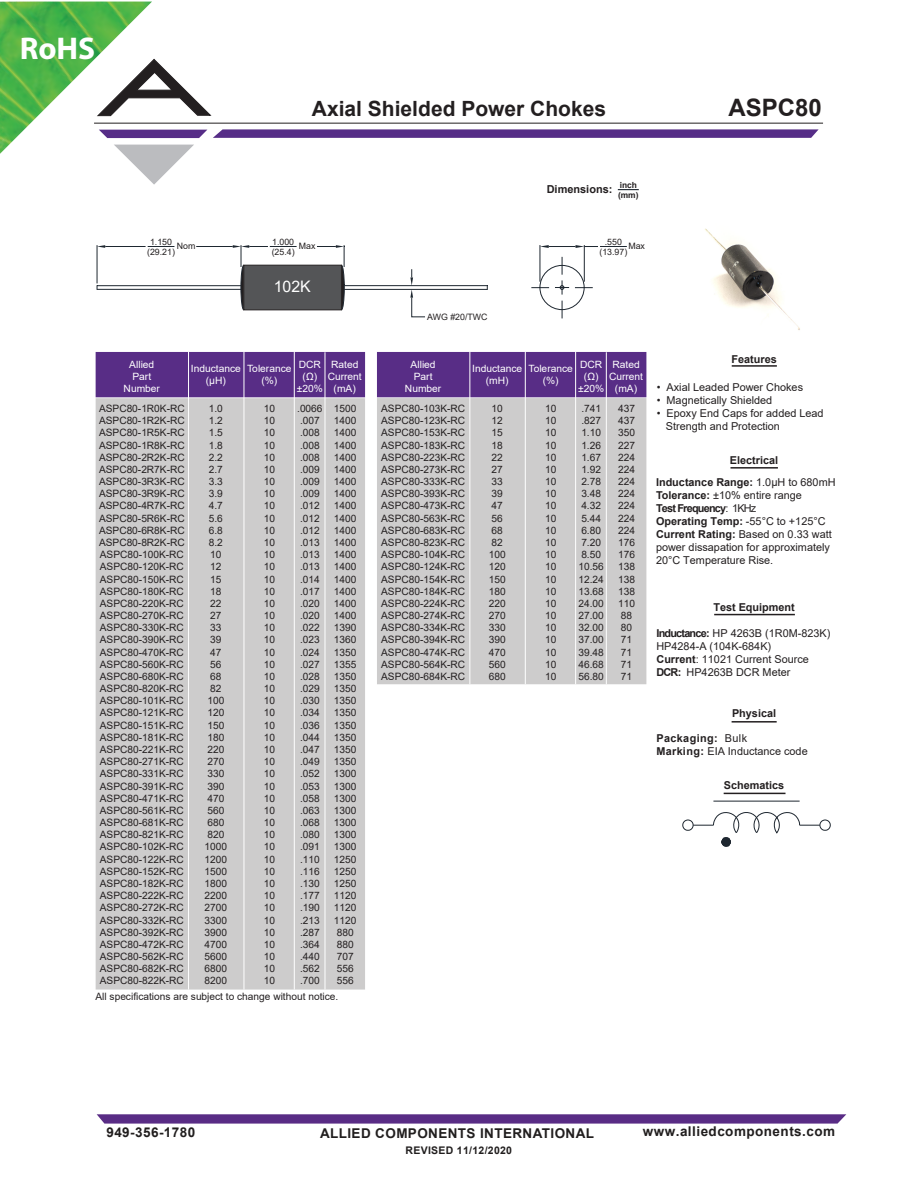
<style>
.page{position:relative;width:918px;height:1188px;background:#fff}
.page>*{position:absolute;margin:0;border:0;box-sizing:border-box;transform-origin:0 0}
.t1{font:700 31.5px "Myriad Pro";color:#fff}
.t2{font:700 24px "Arial";color:#231f20}
.t3{font:700 21px "Arial";color:#231f20}
.t4{font:15.9px "Arial";color:#fff}
.t5{font:700 13.5px "Arial";letter-spacing:.03em;color:#211e1e}
.t6{font:700 10.95px "Arial";color:#231f20}
.t7{font:10.8px/13px "Arial";color:#231f20}
.t8{font:700 10.8px/21.8px "Arial";color:#231f20}
.t9{font:700 10.5px "Arial";letter-spacing:.03em;color:#211e1e}
.t10{font:10.2px/12.1px "Arial";color:#231f20}
.t11{font:10.05px/12px "Arial";color:#fff;text-align:center}
.t12{font:8.85px/10.5px "Arial";color:#231f20;text-align:center}
.t13{font:700 8.4px/10.1px "Arial";color:#231f20}
.s1{font-weight:400}
.s2{font-weight:700}
</style>
<div class="page">
<div style="left:96px;top:352px;width:269px;height:45px;background:#582d86"></div>
<div style="left:96px;top:398px;width:269px;height:592px;background:#cdcccc"></div>
<hr style="left:325px;top:352px;width:1px;height:638px;background:#fff">
<hr style="left:188px;top:352px;width:1px;height:638px;background:#fff">
<hr style="left:244px;top:351px;width:1px;height:639px;background:#fff">
<hr style="left:294px;top:351px;width:1px;height:639px;background:#fff">
<hr style="left:732px;top:365px;width:45px;height:2px;background:#231f20">
<hr style="left:731px;top:467px;width:47px;height:2px;background:#231f20">
<hr style="left:732px;top:721px;width:45px;height:2px;background:#231f20">
<hr style="left:724px;top:793px;width:62px;height:1px;background:#231f20">
<hr style="left:94px;top:123px;width:729px;height:1px;background:#231f20">
<svg style="left:152px;top:138px;width:47px;height:1px"></svg>
<svg style="left:152px;top:58px;width:59px;height:58px"></svg>
<svg style="left:213px;top:129px;width:606px;height:9px;background:#623c8f"></svg>
<svg style="left:152px;top:130px;width:55px;height:8px"></svg>
<svg style="left:123px;top:145px;width:71px;height:40px"></svg>
<svg style="left:97px;top:1114px;width:749px;height:10px;background:#663c8e"></svg>
<img style="left:0;top:2px;width:152px;height:152px">
<div style="left:377px;top:352px;width:269px;height:45px;background:#582d86"></div>
<div style="left:377px;top:398px;width:269px;height:286px;background:#cdcccc"></div>
<hr style="left:606px;top:352px;width:1px;height:332px;background:#fff">
<hr style="left:469px;top:352px;width:1px;height:332px;background:#fff">
<hr style="left:525px;top:351px;width:1px;height:333px;background:#fff">
<hr style="left:575px;top:351px;width:1px;height:333px;background:#fff">
<hr style="left:714px;top:614px;width:81px;height:1px;background:#231f20">
<hr style="left:344px;top:289px;width:143px;height:1px;background:#1e2730">
<hr style="left:344px;top:285px;width:143px;height:1px;background:#1e2730">
<hr style="left:97px;top:245px;width:1px;height:38px;background:#1e2730">
<hr style="left:105px;top:246px;width:41px;height:1px;background:#1e2730">
<svg style="left:97px;top:245px;width:8px;height:3px"></svg>
<hr style="left:196px;top:246px;width:37px;height:1px;background:#1e2730">
<hr style="left:97px;top:285px;width:144px;height:1px;background:#1e2730">
<hr style="left:97px;top:289px;width:144px;height:1px;background:#1e2730">
<hr style="left:540px;top:245px;width:1px;height:37px;background:#1e2730">
<hr style="left:584px;top:245px;width:1px;height:37px;background:#1e2730">
<svg style="left:410px;top:269px;width:15px;height:48px"></svg>
<svg style="left:562px;top:301px;width:1px;height:17px"></svg>
<svg style="left:531px;top:287px;width:18px;height:2px"></svg>
<svg style="left:575px;top:287px;width:18px;height:2px"></svg>
<hr style="left:713px;top:801px;width:87px;height:1px;background:#1e2730">
<svg style="left:148px;top:246px;width:26px;height:1px"></svg>
<svg style="left:618px;top:189px;width:21px;height:1px"></svg>
<svg style="left:540px;top:245px;width:87px;height:3px"></svg>
<svg style="left:555px;top:257px;width:14px;height:38px"></svg>
<div style="left:540px;top:265px;width:44px;height:45px;border:1px solid #1e2730;border-radius:50%"></div>
<svg style="left:233px;top:245px;width:64px;height:66px"></svg>
<svg style="left:317px;top:245px;width:28px;height:65px"></svg>
<div style="left:244px;top:265px;width:98px;height:45px;background:#545557;border:1px solid #231f20"></div>
<svg style="left:682px;top:812px;width:149px;height:35px"></svg>
<img style="left:705px;top:228px;width:95px;height:102px">
<h1 class="t1" style="left:20px;top:28px;width:77px">RoHS</h1>
<h3 class="t3" style="left:312px;top:93px;width:296px">Axial Shielded Power Chokes</h3>
<h2 class="t2" style="left:729px;top:90px;width:95px">ASPC80</h2>
<p class="t13" style="left:618px;top:180px;width:22px">inch (mm)</p>
<p class="t6" style="left:547px;top:182px;width:67px">Dimensions:</p>
<p class="t12" style="left:147px;top:236px;width:29px">1.150 (29.21)</p>
<p class="t12" style="left:177px;top:241px;width:20px">Nom</p>
<p class="t12" style="left:599px;top:236px;width:29px">.550 (13.97)</p>
<p class="t12" style="left:628px;top:241px;width:18px">Max</p>
<p class="t12" style="left:272px;top:236px;width:24px;text-align:left">1.000 (25.4)</p>
<p class="t12" style="left:299px;top:241px;width:18px">Max</p>
<h3 class="t4" style="left:274px;top:275px;width:39px">102K</h3>
<p class="t12" style="left:427px;top:312px;width:62px">AWG #20/TWC</p>
<p class="t11" style="left:191px;top:363px;width:52px">Inductance (µH)</p>
<p class="t11" style="left:247px;top:363px;width:46px">Tolerance (%)</p>
<p class="t11" style="left:297px;top:358px;width:28px">DCR (Ω) ±20%</p>
<p class="t11" style="left:472px;top:363px;width:52px">Inductance (mH)</p>
<p class="t11" style="left:529px;top:363px;width:46px">Tolerance (%)</p>
<p class="t11" style="left:578px;top:358px;width:28px">DCR (Ω) ±20%</p>
<p class="t10" style="left:489px;top:402px;width:18px">10<br>12<br>15<br>18<br>22<br>27<br>33<br>39<br>47<br>56<br>68<br>82<br>100<br>120<br>150<br>180<br>220<br>270<br>330<br>390<br>470<br>560<br>680</p>
<p class="t11" style="left:124px;top:358px;width:38px">Allied<br>Part<br>Number</p>
<p class="t11" style="left:328px;top:358px;width:36px">Rated<br>Current (mA)</p>
<p class="t10" style="left:334px;top:402px;width:24px">1500<br>1400<br>1400<br>1400<br>1400<br>1400<br>1400<br>1400<br>1400<br>1400<br>1400<br>1400<br>1400<br>1400<br>1400<br>1400<br>1400<br>1400<br>1390<br>1360<br>1350<br>1355<br>1350<br>1350<br>1350<br>1350<br>1350<br>1350<br>1350<br>1350<br>1300<br>1300<br>1300<br>1300<br>1300<br>1300<br>1300<br>1250<br>1250<br>1250<br>1120<br>1120<br>1120<br>880<br>880<br>707<br>556<br>556</p>
<p class="t11" style="left:405px;top:358px;width:38px">Allied<br>Part<br>Number</p>
<p class="t11" style="left:609px;top:358px;width:36px">Rated<br>Current (mA)</p>
<p class="t10" style="left:618px;top:402px;width:18px">437<br>437<br>350<br>227<br>224<br>224<br>224<br>224<br>224<br>224<br>224<br>176<br>176<br>138<br>138<br>138<br>110<br>88<br>80<br>71<br>71<br>71<br>71</p>
<p class="t10" style="left:99px;top:402px;width:87px;text-align:justify">ASPC80-1R0K-RC ASPC80-1R2K-RC ASPC80-1R5K-RC ASPC80-1R8K-RC ASPC80-2R2K-RC ASPC80-2R7K-RC ASPC80-3R3K-RC ASPC80-3R9K-RC ASPC80-4R7K-RC ASPC80-5R6K-RC ASPC80-6R8K-RC ASPC80-8R2K-RC ASPC80-100K-RC ASPC80-120K-RC ASPC80-150K-RC ASPC80-180K-RC ASPC80-220K-RC ASPC80-270K-RC ASPC80-330K-RC ASPC80-390K-RC ASPC80-470K-RC ASPC80-560K-RC ASPC80-680K-RC ASPC80-820K-RC ASPC80-101K-RC ASPC80-121K-RC ASPC80-151K-RC ASPC80-181K-RC ASPC80-221K-RC ASPC80-271K-RC ASPC80-331K-RC ASPC80-391K-RC ASPC80-471K-RC ASPC80-561K-RC ASPC80-681K-RC ASPC80-821K-RC ASPC80-102K-RC ASPC80-122K-RC ASPC80-152K-RC ASPC80-182K-RC ASPC80-222K-RC ASPC80-272K-RC ASPC80-332K-RC ASPC80-392K-RC ASPC80-472K-RC ASPC80-562K-RC ASPC80-682K-RC ASPC80-822K-RC</p>
<p class="t10" style="left:264px;top:402px;width:13px;text-align:justify">10<br>10<br>10<br>10<br>10<br>10<br>10<br>10<br>10<br>10<br>10<br>10<br>10<br>10<br>10<br>10<br>10<br>10<br>10<br>10<br>10<br>10<br>10<br>10<br>10<br>10<br>10<br>10<br>10<br>10<br>10<br>10<br>10<br>10<br>10<br>10<br>10<br>10<br>10<br>10<br>10<br>10<br>10<br>10<br>10<br>10<br>10<br>10</p>
<p class="t10" style="left:297px;top:402px;width:27px">.0066 .007 .008 .008 .008 .009 .009 .009 .012 .012 .012 .013 .013 .013 .014 .017 .020 .020 .022 .023 .024 .027 .028 .029 .030 .034 .036 .044 .047 .049 .052 .053 .058 .063 .068 .080 .091 .110 .116 .130 .177 .190 .213 .287 .364 .440 .562 .700</p>
<p class="t10" style="left:205px;top:402px;width:24px;text-align:center">1.0<br>1.2<br>1.5<br>1.8<br>2.2<br>2.7<br>3.3<br>3.9<br>4.7<br>5.6<br>6.8<br>8.2<br>10<br>12<br>15<br>18<br>22<br>27<br>33<br>39<br>47<br>56<br>68<br>82<br>100<br>120<br>150<br>180<br>220<br>270<br>330<br>390<br>470<br>560<br>680<br>820<br>1000<br>1200<br>1500<br>1800<br>2200<br>2700<br>3300<br>3900<br>4700<br>5600<br>6800<br>8200</p>
<p class="t10" style="left:381px;top:402px;width:86px;text-align:justify">ASPC80-103K-RC ASPC80-123K-RC ASPC80-153K-RC ASPC80-183K-RC ASPC80-223K-RC ASPC80-273K-RC ASPC80-333K-RC ASPC80-393K-RC ASPC80-473K-RC ASPC80-563K-RC ASPC80-683K-RC ASPC80-823K-RC ASPC80-104K-RC ASPC80-124K-RC ASPC80-154K-RC ASPC80-184K-RC ASPC80-224K-RC ASPC80-274K-RC ASPC80-334K-RC ASPC80-394K-RC ASPC80-474K-RC ASPC80-564K-RC ASPC80-684K-RC</p>
<p class="t10" style="left:545px;top:402px;width:13px;text-align:justify">10<br>10<br>10<br>10<br>10<br>10<br>10<br>10<br>10<br>10<br>10<br>10<br>10<br>10<br>10<br>10<br>10<br>10<br>10<br>10<br>10<br>10<br>10</p>
<p class="t10" style="left:579px;top:402px;width:27px">.741 .827<br>1.10<br>1.26<br>1.67<br>1.92<br>2.78<br>3.48<br>4.32<br>5.44<br>6.80<br>7.20<br>8.50<br>10.56<br>12.24<br>13.68<br>24.00<br>27.00<br>32.00<br>37.00<br>39.48<br>46.68<br>56.80</p>
<p class="t10" style="left:96px;top:991px;width:244px">All specifications are subject to change without notice.</p>
<p class="t8" style="left:731px;top:348px;width:47px">Features</p>
<p class="t7" style="left:657px;top:381px;width:148px">• Axial Leaded Power Chokes</p>
<p class="t7" style="left:657px;top:394px;width:117px">• Magnetically Shielded</p>
<p class="t7" style="left:666px;top:407px;width:159px;text-indent:-9px">• Epoxy End Caps for added Lead<br>Strength and Protection</p>
<p class="t8" style="left:656px;top:450px;width:181px;text-indent:74px">Electrical<br>Inductance Range: <span class="s1">1.0µH to 680mH</span></p>
<p class="t7" style="left:656px;top:489px;width:177px"><span class="s2">Tolerance:</span> ±10% entire range<br><span class="s2">Test Frequency</span>: 1KHz<br><span class="s2">Operating Temp:</span> -55°C to +125°C<br><span class="s2">Current Rating:</span> Based on 0.33 watt power dissapation for approximately<br>20°C Temperature Rise.</p>
<p class="t8" style="left:713px;top:596px;width:83px">Test Equipment</p>
<p class="t7" style="left:656px;top:626px;width:175px"><span class="s2">Inductance:</span> HP 4263B (1R0M-823K)<br>HP4284-A (104K-684K)<br><span class="s2">Current</span>: 11021 Current Source<br><span class="s2">DCR:</span> HP4263B DCR Meter</p>
<p class="t8" style="left:732px;top:703px;width:46px">Physical</p>
<p class="t7" style="left:656px;top:731px;width:153px"><span class="s2">Packaging:</span> Bulk<br><span class="s2">Marking:</span> EIA Inductance code</p>
<p class="t8" style="left:724px;top:774px;width:62px">Schematics</p>
<h3 class="t5" style="left:106px;top:1123px;width:90px">949-356-1780</h3>
<h3 class="t5" style="left:320px;top:1123px;width:276px">ALLIED COMPONENTS INTERNATIONAL</h3>
<h3 class="t5" style="left:643px;top:1122px;width:194px">www.alliedcomponents.com</h3>
<p class="t9" style="left:406px;top:1143px;width:108px">REVISED 11/12/2020</p>
</div>
